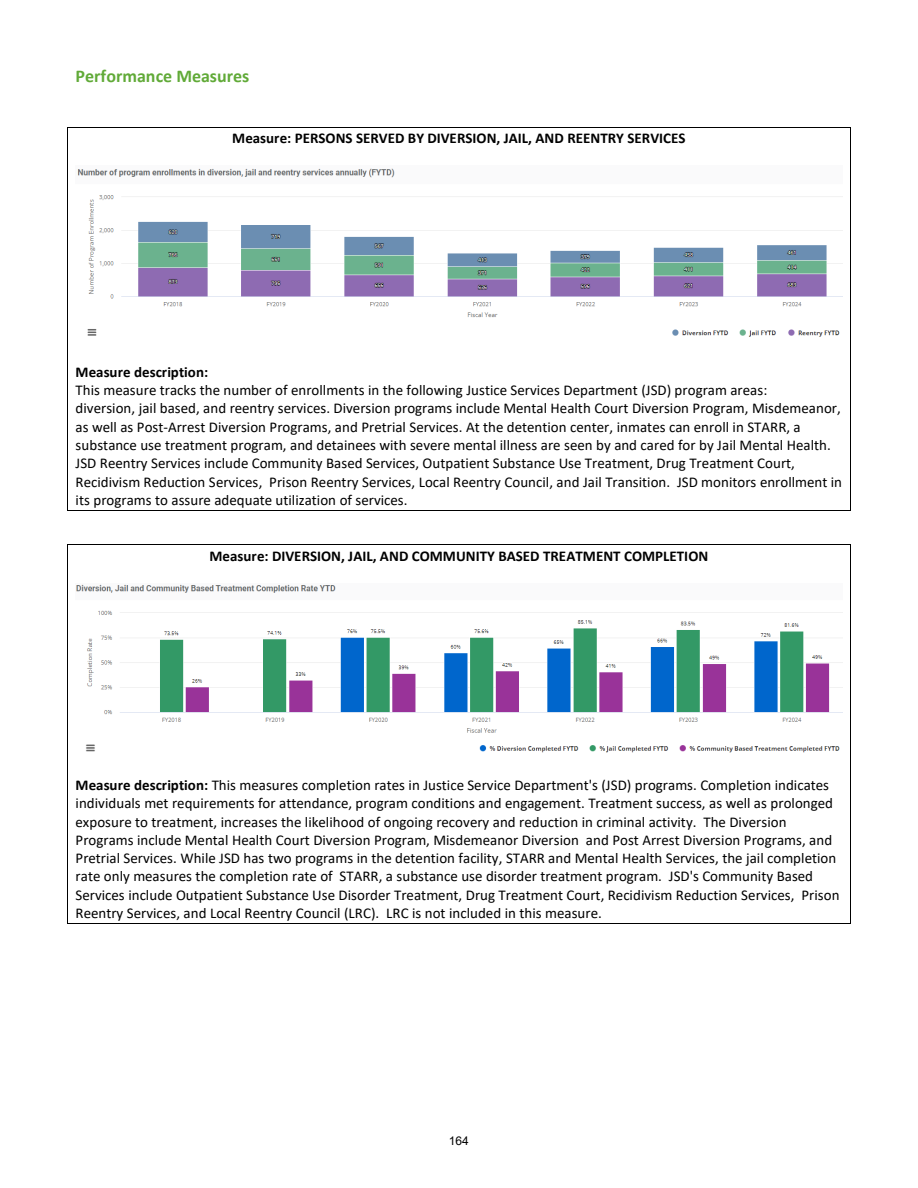
<style>
.page{position:relative;width:918px;height:1188px;background:#fff}
.page>*{position:absolute;margin:0;border:0;box-sizing:border-box;transform-origin:0 0}
.t1{font:700 18px "Calibri";color:#61aa38}
.t2{font:15px/18.3px "Calibri";color:#000}
.t3{font:700 15px "Calibri";letter-spacing:.005em;color:#000}
.t4{font:12px "Arial";color:#000}
.s1{font-weight:700}
</style>
<div class="page">
<hr style="left:68px;top:127px;width:782px;height:1px;background:#000">
<svg style="left:67px;top:127px;width:1px;height:39px"></svg>
<svg style="left:850px;top:127px;width:1px;height:39px"></svg>
<img style="left:77px;top:168px;width:765px;height:169px">
<hr style="left:67px;top:166px;width:1px;height:178px;background:#000">
<hr style="left:850px;top:166px;width:1px;height:178px;background:#000">
<hr style="left:68px;top:510px;width:782px;height:1px;background:#000">
<svg style="left:67px;top:344px;width:1px;height:167px"></svg>
<svg style="left:850px;top:344px;width:1px;height:167px"></svg>
<hr style="left:68px;top:544px;width:782px;height:1px;background:#000">
<svg style="left:67px;top:544px;width:1px;height:39px"></svg>
<svg style="left:850px;top:544px;width:1px;height:39px"></svg>
<img style="left:76px;top:584px;width:766px;height:169px">
<hr style="left:67px;top:583px;width:1px;height:174px;background:#000">
<hr style="left:850px;top:583px;width:1px;height:174px;background:#000">
<hr style="left:68px;top:923px;width:782px;height:1px;background:#000">
<svg style="left:67px;top:757px;width:1px;height:167px"></svg>
<svg style="left:850px;top:757px;width:1px;height:167px"></svg>
<h1 class="t1" style="left:76px;top:63px;width:175px">Performance Measures</h1>
<h3 class="t3" style="left:232px;top:128px;width:455px">Measure: PERSONS SERVED BY DIVERSION, JAIL, AND REENTRY SERVICES</h3>
<p class="t3" style="left:76px;top:361px;width:134px">Measure description:</p>
<p class="t2" style="left:76px;top:381px;width:693px">This measure tracks the number of enrollments in the following Justice Services Department (JSD) program areas:</p>
<p class="t2" style="left:76px;top:399px;width:768px">diversion, jail based, and reentry services. Diversion programs include Mental Health Court Diversion Program, Misdemeanor, as well as Post-Arrest Diversion Programs, and Pretrial Services. At the detention center, inmates can enroll in STARR, a substance use treatment program, and detainees with severe mental illness are seen by and cared for by Jail Mental Health.<br>JSD Reentry Services include Community Based Services, Outpatient Substance Use Treatment, Drug Treatment Court, Recidivism Reduction Services, Prison Reentry Services, Local Reentry Council, and Jail Transition. JSD monitors enrollment in its programs to assure adequate utilization of services.</p>
<h3 class="t3" style="left:210px;top:545px;width:500px">Measure: DIVERSION, JAIL, AND COMMUNITY BASED TREATMENT COMPLETION</h3>
<p class="t2" style="left:76px;top:775px;width:766px"><span class="s1">Measure description:</span> This measures completion rates in Justice Service Department's (JSD) programs. Completion indicates individuals met requirements for attendance, program conditions and engagement. Treatment success, as well as prolonged exposure to treatment, increases the likelihood of ongoing recovery and reduction in criminal activity. The Diversion Programs include Mental Health Court Diversion Program, Misdemeanor Diversion and Post Arrest Diversion Programs, and Pretrial Services. While JSD has two programs in the detention facility, STARR and Mental Health Services, the jail completion rate only measures the completion rate of STARR, a substance use disorder treatment program. JSD's Community Based Services include Outpatient Substance Use Disorder Treatment, Drug Treatment Court, Recidivism Reduction Services, Prison Reentry Services, and Local Reentry Council (LRC). LRC is not included in this measure.</p>
<p class="t4" style="left:449px;top:1132px;width:22px">164</p>
</div>
